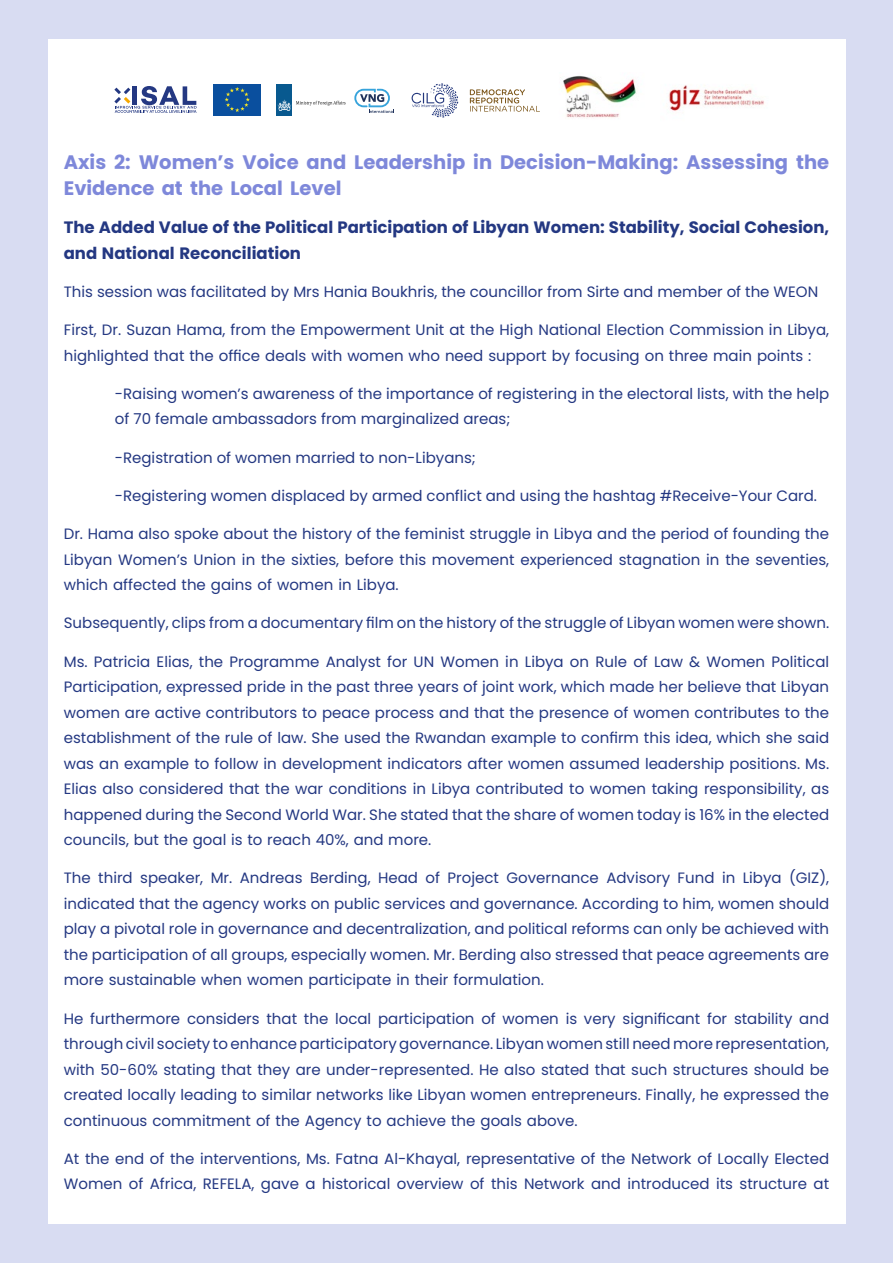
<style>
.page{position:relative;width:893px;height:1263px;background:#d8dcf2}
.page>*{position:absolute;margin:0;border:0;box-sizing:border-box;transform-origin:0 0}
.t1{font:700 19.5px/25.5px "Poppins";color:#7e88da}
.t2{font:700 16.5px/25.5px "Poppins";color:#243882}
.t3{font:15px/25.5px "Poppins";color:#243882}
</style>
<div class="page">
<div style="left:48px;top:39px;width:797px;height:1184px;background:#fff"></div>
<svg style="left:354px;top:89px;width:40px;height:24px"></svg>
<div style="left:213px;top:84px;width:48px;height:32px;background:#0a4f9e"></div>
<svg style="left:225px;top:87px;width:25px;height:25px"></svg>
<svg style="left:412px;top:83px;width:46px;height:35px"></svg>
<svg style="left:470px;top:89px;width:70px;height:23px"></svg>
<div style="left:277px;top:84px;width:15px;height:32px;background:#08598f"></div>
<svg style="left:278px;top:100px;width:68px;height:11px"></svg>
<svg style="left:114px;top:86px;width:83px;height:27px"></svg>
<img style="left:563px;top:75px;width:74px;height:43px">
<img style="left:668px;top:85px;width:96px;height:26px">
<h1 class="t1" style="left:64px;top:150px;width:767px">Axis 2: Women s’ Voice and Leadership in Decision-Making: Assessing the<br>Evidence at the Local Level</h1>
<p class="t2" style="left:64px;top:215px;width:767px">The Added Value of the Political Participation of Libyan Women: Stability, Social Cohesion, and National Reconciliation</p>
<p class="t3" style="left:64px;top:279px;width:756px">This session was facilitated by Mrs Hania Boukhris, the councillor from Sirte and member of the WEON</p>
<p class="t3" style="left:64px;top:317px;width:767px">First, Dr. Suzan Hama, from the Empowerment Unit at the High National Election Commission in Libya, highlighted that the office deals with women who need support by focusing on three main points :</p>
<p class="t3" style="left:115px;top:381px;width:716px">-Raising women s’ awareness of the importance of registering in the electoral lists, with the help of 70 female ambassadors from marginalized areas;</p>
<p class="t3" style="left:115px;top:445px;width:363px">-Registration of women married to non-Libyans;</p>
<p class="t3" style="left:115px;top:483px;width:704px">-Registering women displaced by armed conflict and using the hashtag #Receive-Your Card.</p>
<p class="t3" style="left:64px;top:521px;width:767px;text-align:justify">Dr. Hama also spoke about the history of the feminist struggle in Libya and the period of founding the Libyan Women s’ Union in the sixties, before this movement experienced stagnation in the seventies, which affected the gains of women in Libya.</p>
<p class="t3" style="left:64px;top:610px;width:767px">Subsequently, clips from a documentary film on the history of the struggle of Libyan women were shown.</p>
<p class="t3" style="left:64px;top:649px;width:767px;text-align:justify">Ms. Patricia Elias, the Programme Analyst for UN Women in Libya on Rule of Law &amp; Women Political Participation, expressed pride in the past three years of joint work, which made her believe that Libyan women are active contributors to peace process and that the presence of women contributes to the establishment of the rule of law. She used the Rwandan example to confirm this idea, which she said was an example to follow in development indicators after women assumed leadership positions. Ms.<br>Elias also considered that the war conditions in Libya contributed to women taking responsibility, as happened during the Second World War. She stated that the share of women today is 16% in the elected councils, but the goal is to reach 40%, and more.</p>
<p class="t3" style="left:789px;top:865px;width:42px">(GIZ ,(</p>
<p class="t3" style="left:426px;top:865px;width:16px">of</p>
<p class="t3" style="left:98px;top:865px;width:36px">third</p>
<p class="t3" style="left:310px;top:865px;width:62px">Berding,</p>
<p class="t3" style="left:448px;top:865px;width:53px">Project</p>
<p class="t3" style="left:606px;top:865px;width:65px">Advisory</p>
<p class="t3" style="left:722px;top:865px;width:15px">in</p>
<p class="t3" style="left:743px;top:865px;width:40px">Libya</p>
<p class="t3" style="left:64px;top:865px;width:767px">The<br>indicated that the agency works on public services and governance. According to him, women should play a pivotal role in governance and decentralization, and political reforms can only be achieved with the participation of all groups, especially women. Mr. Berding also stressed that peace agreements are more sustainable when women participate in their formulation.</p>
<p class="t3" style="left:799px;top:1006px;width:31px">and</p>
<p class="t3" style="left:140px;top:865px;width:65px">speaker,</p>
<p class="t3" style="left:240px;top:865px;width:64px">Andreas</p>
<p class="t3" style="left:378px;top:865px;width:41px">Head</p>
<p class="t3" style="left:678px;top:865px;width:38px">Fund</p>
<p class="t3" style="left:506px;top:865px;width:94px">Governance</p>
<p class="t3" style="left:211px;top:865px;width:23px">Mr.</p>
<p class="t3" style="left:90px;top:1006px;width:92px">furthermore</p>
<p class="t3" style="left:481px;top:1006px;width:16px">of</p>
<p class="t3" style="left:622px;top:1006px;width:79px">significant</p>
<p class="t3" style="left:707px;top:1006px;width:22px">for</p>
<p class="t3" style="left:187px;top:1006px;width:74px">considers</p>
<p class="t3" style="left:378px;top:1006px;width:98px">participation</p>
<p class="t3" style="left:566px;top:1006px;width:13px">is</p>
<p class="t3" style="left:734px;top:1006px;width:60px">stability</p>
<p class="t3" style="left:267px;top:1006px;width:32px">that</p>
<p class="t3" style="left:304px;top:1006px;width:26px">the</p>
<p class="t3" style="left:335px;top:1006px;width:38px">local</p>
<p class="t3" style="left:64px;top:1006px;width:767px">He<br>through civil society to enhance participatory governance. Libyan women still need more representation, with 50-60% stating that they are under-represented. He also stated that such structures should be created locally leading to similar networks like Libyan women entrepreneurs. Finally, he expressed the continuous commitment of the Agency to achieve the goals above.</p>
<p class="t3" style="left:64px;top:1146px;width:767px">At the end of the interventions, Ms. Fatna Al-Khayal, representative of the Network of Locally Elected<br>Women of Africa, REFELA, gave a historical overview of this Network and introduced its structure at</p>
<p class="t3" style="left:503px;top:1006px;width:58px">women</p>
<p class="t3" style="left:584px;top:1006px;width:33px">very</p>
</div>
